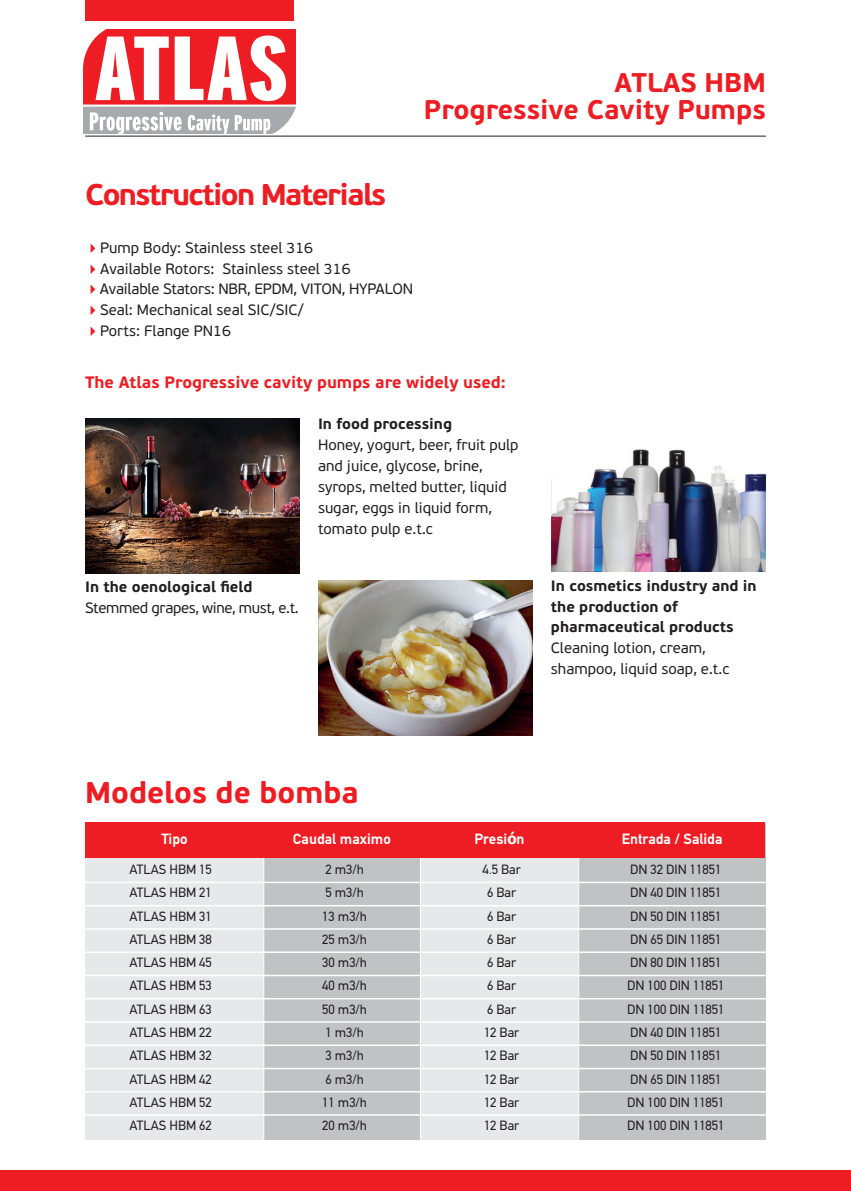
<style>
.page{position:relative;width:851px;height:1191px;background:#fff}
.page>*{position:absolute;margin:0;border:0;box-sizing:border-box;transform-origin:0 0}
.t1{font:700 30px "PF Beau Sans Pro";letter-spacing:-.055em;color:#ee1d23}
.t2{font:700 30px "PF Beau Sans Pro";color:#ee1d23}
.t3{font:700 27px/27px "PF Beau Sans Pro";color:#ee1d23;text-align:right}
.t4{font:700 16.5px "PF Beau Sans Pro";color:#ee1d23}
.t5{font:15px/20.9px "PF Beau Sans Pro";color:#231f20}
.t6{font:700 15px/20.9px "PF Beau Sans Pro";color:#231f20}
.t7{font:700 15px "PF Din Text";color:#fff}
.t8{font:15px "PF Beau Sans Pro";letter-spacing:-.025em;color:#231f20}
.t9{font:13.5px "PF Din Text";color:#231f20}
.s1{color:#ee1d23}
.s2{font-family:"Tahoma"}
</style>
<div class="page">
<div style="left:0;top:1169px;width:850px;height:22px;background:#ee1d23"></div>
<div style="left:85px;top:0;width:208px;height:21px;background:#ee1d23"></div>
<svg style="left:83px;top:30px;width:213px;height:103px"></svg>
<hr style="left:85px;top:136px;width:680px;height:1px;background:#231f20">
<div style="left:85px;top:858px;width:493px;height:282px;background:#e7e8e9"></div>
<div style="left:264px;top:823px;width:156px;height:317px;background:#c1c2c4"></div>
<div style="left:578px;top:823px;width:187px;height:317px;background:#c1c2c4"></div>
<hr style="left:85px;top:881px;width:680px;height:2px;background:#fff">
<hr style="left:85px;top:905px;width:680px;height:1px;background:#fff">
<hr style="left:85px;top:928px;width:680px;height:1px;background:#fff">
<hr style="left:85px;top:951px;width:680px;height:2px;background:#fff">
<hr style="left:85px;top:974px;width:680px;height:2px;background:#fff">
<hr style="left:85px;top:998px;width:680px;height:1px;background:#fff">
<hr style="left:85px;top:1021px;width:680px;height:1px;background:#fff">
<hr style="left:85px;top:1044px;width:680px;height:2px;background:#fff">
<hr style="left:85px;top:1067px;width:680px;height:2px;background:#fff">
<hr style="left:85px;top:1091px;width:680px;height:1px;background:#fff">
<hr style="left:85px;top:1114px;width:680px;height:1px;background:#fff">
<hr style="left:263px;top:822px;width:1px;height:317px;background:#fff">
<hr style="left:420px;top:822px;width:1px;height:317px;background:#fff">
<hr style="left:578px;top:822px;width:1px;height:317px;background:#fff">
<img style="left:318px;top:581px;width:214px;height:154px">
<img style="left:85px;top:419px;width:214px;height:154px">
<img style="left:551px;top:449px;width:214px;height:123px">
<div style="left:85px;top:823px;width:179px;height:35px;background:#ee1d23"></div>
<div style="left:264px;top:823px;width:156px;height:35px;background:#ee1d23"></div>
<div style="left:420px;top:823px;width:158px;height:35px;background:#ee1d23"></div>
<div style="left:579px;top:823px;width:186px;height:35px;background:#ee1d23"></div>
<h2 class="t3" style="left:424px;top:70px;width:343px">ATLAS HBM<br>Progressive Cavity Pumps</h2>
<h1 class="t1" style="left:85px;top:176px;width:302px">Construction Materials</h1>
<p class="t5" style="left:85px;top:237px;width:229px"><span class="s1">✔</span>Pump Body: Stainless steel 316</p>
<p class="t5" style="left:85px;top:258px;width:267px"><span class="s1">✔</span>Available Rotors: Stainless steel 316</p>
<p class="t5" style="left:85px;top:279px;width:329px"><span class="s1">✔</span>Available Stators: NBR, EPDM, VITON, HYPALON</p>
<p class="t5" style="left:85px;top:300px;width:220px"><span class="s1">✔</span>Seal: Mechanical seal SIC/SIC/</p>
<p class="t5" style="left:85px;top:321px;width:147px"><span class="s1">✔</span>Ports: Flange PN16</p>
<p class="t4" style="left:85px;top:372px;width:422px">The Atlas Progressive cavity pumps are widely used:</p>
<p class="t6" style="left:85px;top:576px;width:169px">In the oenological field</p>
<p class="t8" style="left:85px;top:599px;width:215px">Stemmed grapes, wine, must, e.t.</p>
<p class="t6" style="left:318px;top:414px;width:136px">In food processing</p>
<p class="t5" style="left:318px;top:435px;width:202px">Honey, yogurt, beer, fruit pulp and juice, glycose, brine, syrops, melted butter, liquid sugar, eggs in liquid form, tomato pulp e.t.c</p>
<p class="t6" style="left:551px;top:575px;width:207px">In cosmetics industry and in the production of pharmaceutical products</p>
<p class="t5" style="left:551px;top:638px;width:180px">Cleaning lotion, cream, shampoo, liquid soap, e.t.c</p>
<h1 class="t2" style="left:85px;top:774px;width:275px">Modelos de bomba</h1>
<p class="t7" style="left:161px;top:830px;width:28px">Tipo</p>
<p class="t7" style="left:293px;top:830px;width:99px">Caudal maximo</p>
<p class="t7" style="left:474px;top:830px;width:52px">Presi<span class="s2">ó</span>n</p>
<p class="t7" style="left:622px;top:830px;width:102px">Entrada / Salida</p>
<p class="t9" style="left:129px;top:861px;width:84px">ATLAS ΗBM 15</p>
<p class="t9" style="left:325px;top:861px;width:40px">2 m3/h</p>
<p class="t9" style="left:482px;top:861px;width:40px">4.5 Bar</p>
<p class="t9" style="left:630px;top:861px;width:93px">DN 32 DIN 11851</p>
<p class="t9" style="left:129px;top:885px;width:84px">ATLAS ΗBM 21</p>
<p class="t9" style="left:325px;top:885px;width:40px">5 m3/h</p>
<p class="t9" style="left:487px;top:885px;width:30px">6 Bar</p>
<p class="t9" style="left:630px;top:885px;width:93px">DN 40 DIN 11851</p>
<p class="t9" style="left:129px;top:908px;width:84px">ATLAS ΗBM 31</p>
<p class="t9" style="left:322px;top:908px;width:46px">13 m3/h</p>
<p class="t9" style="left:487px;top:908px;width:30px">6 Bar</p>
<p class="t9" style="left:630px;top:908px;width:93px">DN 50 DIN 11851</p>
<p class="t9" style="left:129px;top:931px;width:84px">ATLAS ΗBM 38</p>
<p class="t9" style="left:322px;top:931px;width:46px">25 m3/h</p>
<p class="t9" style="left:487px;top:931px;width:30px">6 Bar</p>
<p class="t9" style="left:630px;top:931px;width:93px">DN 65 DIN 11851</p>
<p class="t9" style="left:129px;top:954px;width:84px">ATLAS ΗBM 45</p>
<p class="t9" style="left:322px;top:954px;width:46px">30 m3/h</p>
<p class="t9" style="left:487px;top:954px;width:30px">6 Bar</p>
<p class="t9" style="left:630px;top:954px;width:93px">DN 80 DIN 11851</p>
<p class="t9" style="left:129px;top:978px;width:84px">ATLAS ΗBM 53</p>
<p class="t9" style="left:322px;top:978px;width:46px">40 m3/h</p>
<p class="t9" style="left:487px;top:978px;width:30px">6 Bar</p>
<p class="t9" style="left:627px;top:978px;width:99px">DN 100 DIN 11851</p>
<p class="t9" style="left:129px;top:1001px;width:84px">ATLAS ΗBM 63</p>
<p class="t9" style="left:322px;top:1001px;width:46px">50 m3/h</p>
<p class="t9" style="left:487px;top:1001px;width:30px">6 Bar</p>
<p class="t9" style="left:627px;top:1001px;width:99px">DN 100 DIN 11851</p>
<p class="t9" style="left:129px;top:1024px;width:84px">ATLAS ΗBM 22</p>
<p class="t9" style="left:325px;top:1024px;width:40px">1 m3/h</p>
<p class="t9" style="left:484px;top:1024px;width:37px">12 Bar</p>
<p class="t9" style="left:630px;top:1024px;width:93px">DN 40 DIN 11851</p>
<p class="t9" style="left:129px;top:1047px;width:84px">ATLAS ΗBM 32</p>
<p class="t9" style="left:325px;top:1047px;width:40px">3 m3/h</p>
<p class="t9" style="left:484px;top:1047px;width:37px">12 Bar</p>
<p class="t9" style="left:630px;top:1047px;width:93px">DN 50 DIN 11851</p>
<p class="t9" style="left:129px;top:1071px;width:84px">ATLAS ΗBM 42</p>
<p class="t9" style="left:325px;top:1071px;width:40px">6 m3/h</p>
<p class="t9" style="left:484px;top:1071px;width:37px">12 Bar</p>
<p class="t9" style="left:630px;top:1071px;width:93px">DN 65 DIN 11851</p>
<p class="t9" style="left:129px;top:1094px;width:84px">ATLAS ΗBM 52</p>
<p class="t9" style="left:322px;top:1094px;width:46px">11 m3/h</p>
<p class="t9" style="left:484px;top:1094px;width:37px">12 Bar</p>
<p class="t9" style="left:627px;top:1094px;width:99px">DN 100 DIN 11851</p>
<p class="t9" style="left:129px;top:1117px;width:84px">ATLAS ΗBM 62</p>
<p class="t9" style="left:322px;top:1117px;width:46px">20 m3/h</p>
<p class="t9" style="left:484px;top:1117px;width:37px">12 Bar</p>
<p class="t9" style="left:627px;top:1117px;width:99px">DN 100 DIN 11851</p>
</div>
